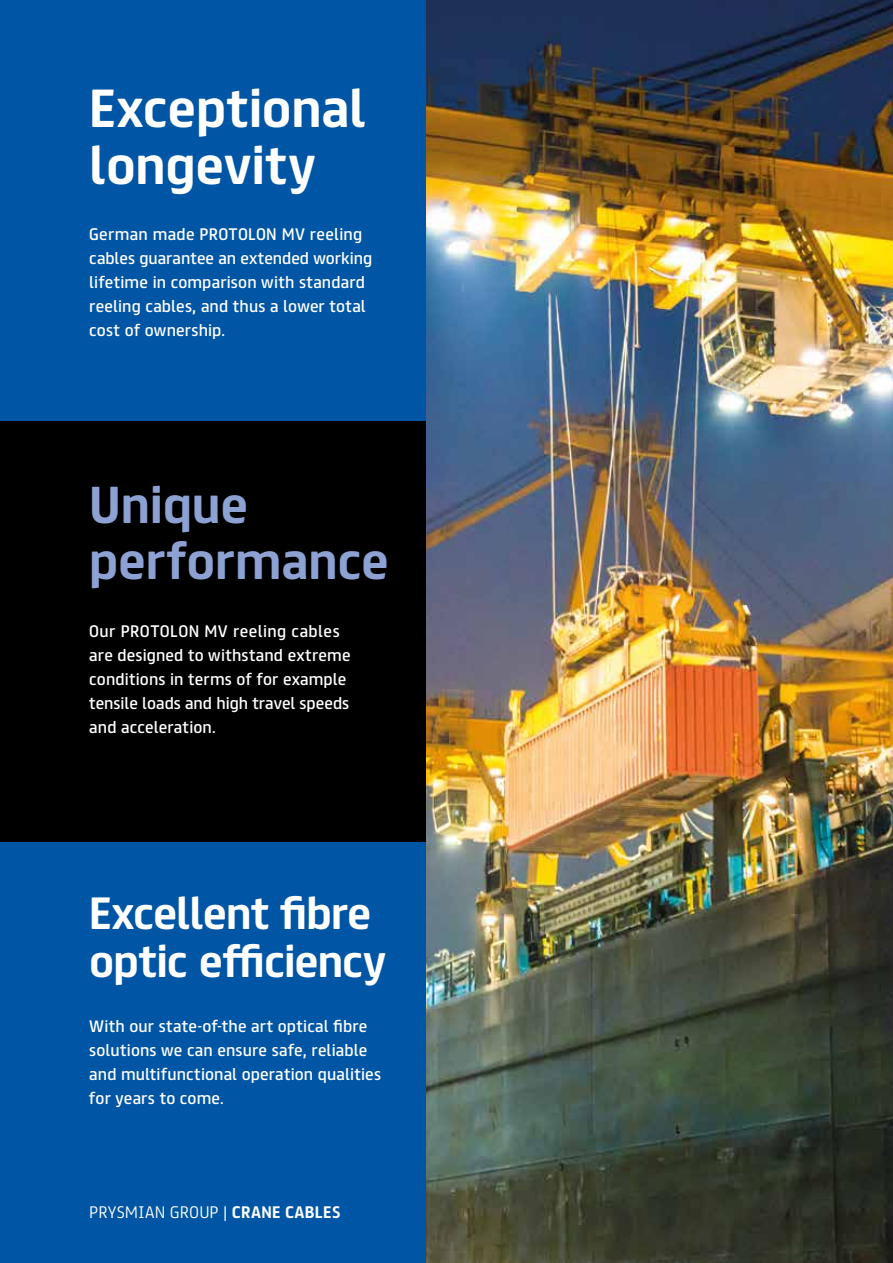
<style>
.page{position:relative;width:893px;height:1263px;background:#fff}
.page>*{position:absolute;margin:0;border:0;box-sizing:border-box;transform-origin:0 0}
.t1{font:700 48px/57px "FS Truman";letter-spacing:-.005em;color:#fff}
.t2{font:700 46.5px/55.8px "FS Truman";letter-spacing:-.005em;color:#8da2d3}
.t3{font:700 40.5px/48.6px "FS Truman";letter-spacing:-.025em;color:#fff}
.t4{font:15px/24px "FS Truman";letter-spacing:.01em;color:#fff}
.t5{font:300 15px "FS Truman";letter-spacing:.015em;color:#fff}
.s1{font-weight:700}
</style>
<div class="page">
<img style="left:425px;top:0;width:468px;height:1263px">
<div style="left:0;top:0;width:425px;height:421px;background:#0056a4"></div>
<div style="left:0;top:421px;width:425px;height:421px;background:#000"></div>
<div style="left:0;top:842px;width:425px;height:421px;background:#0056a4"></div>
<h1 class="t1" style="left:89px;top:75px;width:278px">Exceptional longevity</h1>
<p class="t4" style="left:89px;top:221px;width:284px">German made PROTOLON MV reeling cables guarantee an extended working lifetime in comparison with standard reeling cables, and thus a lower total cost of ownership.</p>
<h2 class="t2" style="left:89px;top:473px;width:301px">Unique performance</h2>
<p class="t4" style="left:89px;top:618px;width:263px">Our PROTOLON MV reeling cables are designed to withstand extreme conditions in terms of for example tensile loads and high travel speeds and acceleration.</p>
<h3 class="t3" style="left:89px;top:885px;width:298px">Excellent fibre optic efficiency</h3>
<p class="t4" style="left:89px;top:1012px;width:293px">With our state-of-the art optical fibre solutions we can ensure safe, reliable and multifunctional operation qualities for years to come.</p>
<p class="t5" style="left:89px;top:1199px;width:253px">PRYSMIAN GROUP | <span class="s1">CRANE CABLES</span></p>
</div>
